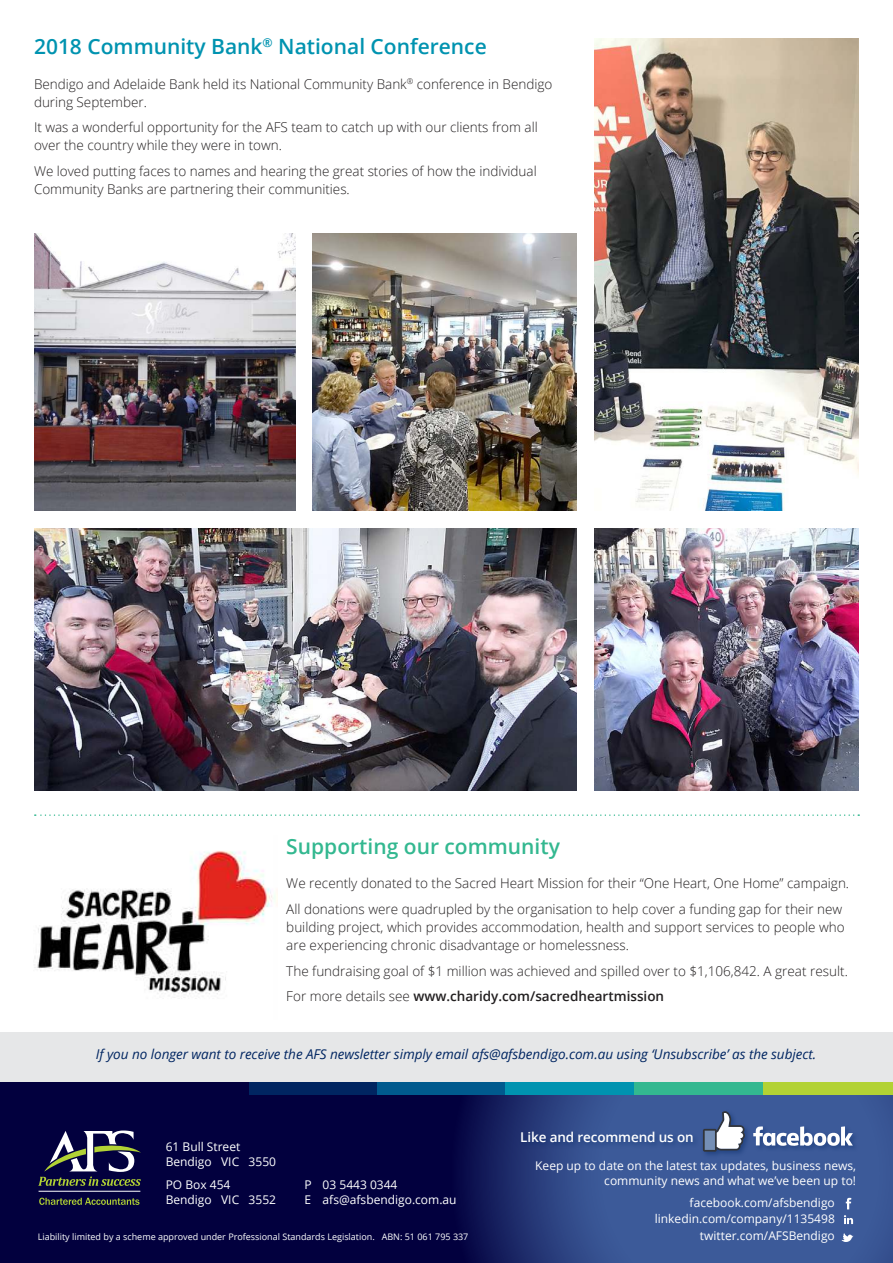
<style>
.page{position:relative;width:893px;height:1263px;background:#fff}
.page>*{position:absolute;margin:0;border:0;box-sizing:border-box;transform-origin:0 0}
.t1{font:600 21px "Open Sans";color:#0093b0}
.t2{font:600 21px "Open Sans";color:#33b890}
.t3{font:300 13.5px/18px "Open Sans";color:#221f20}
.t4{font:italic 13.5px "Open Sans";letter-spacing:-.005em;color:#002561}
.t5{font:600 13.5px "Open Sans";letter-spacing:-.01em;color:#fff}
.t6{font:12px/15px "Open Sans";color:#fff}
.t7{font:9px "Open Sans";color:#fff}
.s1{font-weight:600}
</style>
<div class="page">
<div style="left:0;top:1032px;width:893px;height:50px;background:#e6e7e8"></div>
<img style="left:313px;top:234px;width:263px;height:277px">
<img style="left:594px;top:38px;width:264px;height:473px">
<svg style="left:0;top:1095px;width:893px;height:168px;background:#17205f"></svg>
<svg style="left:39px;top:1198px;width:101px;height:7px"></svg>
<hr style="left:39px;top:1191px;width:101px;height:1px;background:#fff">
<svg style="left:38px;top:1130px;width:103px;height:56px;background:#41445c"></svg>
<div style="left:519px;top:1109px;width:340px;height:50px;background:#002561;opacity:.4"></div>
<svg style="left:753px;top:1125px;width:100px;height:21px"></svg>
<svg style="left:703px;top:1111px;width:42px;height:41px"></svg>
<svg style="left:846px;top:1198px;width:5px;height:11px"></svg>
<svg style="left:841px;top:1233px;width:12px;height:9px"></svg>
<svg style="left:844px;top:1215px;width:9px;height:9px"></svg>
<div style="left:634px;top:1082px;width:130px;height:13px;background:#33b890"></div>
<div style="left:764px;top:1082px;width:129px;height:13px;background:#b2d234"></div>
<div style="left:505px;top:1082px;width:129px;height:13px;background:#0093b0"></div>
<div style="left:376px;top:1082px;width:129px;height:13px;background:#005a8e"></div>
<div style="left:248px;top:1082px;width:128px;height:13px;background:#002561"></div>
<div style="left:0;top:1082px;width:248px;height:13px;background:#02003e"></div>
<svg style="left:35px;top:814px;width:824px;height:2px"></svg>
<img style="left:34px;top:851px;width:243px;height:148px">
<img style="left:34px;top:234px;width:262px;height:277px">
<img style="left:594px;top:528px;width:264px;height:262px">
<img style="left:34px;top:528px;width:542px;height:262px">
<h1 class="t1" style="left:34px;top:38px;width:454px">2018 Community Bank<sup>®</sup> National Conference</h1>
<p class="t3" style="left:34px;top:76px;width:520px">Bendigo and Adelaide Bank held its National Community Bank<sup>®</sup> conference in Bendigo during September.</p>
<p class="t3" style="left:34px;top:120px;width:505px">It was a wonderful opportunity for the AFS team to catch up with our clients from all over the country while they were in town.</p>
<p class="t3" style="left:34px;top:163px;width:504px">We loved putting faces to names and hearing the great stories of how the individual<br>Community Banks are partnering their communities.</p>
<h1 class="t2" style="left:286px;top:838px;width:275px">Supporting our community</h1>
<p class="t3" style="left:286px;top:872px;width:564px;line-height:25.7px">We recently donated to the Sacred Heart Mission for their “One Heart, One Home” campaign.<br>All donations were quadrupled by the organisation to help cover a funding gap for their new</p>
<p class="t3" style="left:286px;top:919px;width:560px">building project, which provides accommodation, health and support services to people who are experiencing chronic disadvantage or homelessness.</p>
<p class="t3" style="left:286px;top:957px;width:563px;line-height:25.7px">The fundraising goal of $1 million was achieved and spilled over to $1,106,842. A great result.<br>For more details see <span class="s1">www.charidy.com/sacredheartmission</span></p>
<p class="t4" style="left:96px;top:1044px;width:722px">If you no longer want to receive the AFS newsletter simply email afs@afsbendigo.com.au using ‘Unsubscribe’ as the subject.</p>
<p class="t6" style="left:166px;top:1139px;width:112px">61 Bull Street<br>Bendigo VIC 3550</p>
<p class="t6" style="left:166px;top:1179px;width:112px">PO Box 454<br>Bendigo VIC 3552</p>
<p class="t6" style="left:305px;top:1178px;width:153px">P 03 5443 0344<br>E afs@afsbendigo.com.au</p>
<p class="t7" style="left:38px;top:1230px;width:432px">Liability limited by a scheme approved under Professional Standards Legislation. ABN: 51 061 795 337</p>
<p class="t5" style="left:520px;top:1132px;width:175px">Like and recommend us on</p>
<p class="t6" style="left:535px;top:1160px;width:322px;line-height:14.4px;text-align:right">Keep up to date on the latest tax updates, business news, community news and what we’ve been up to!</p>
<p class="t6" style="left:655px;top:1195px;width:181px;line-height:16.5px;text-align:right">facebook.com/afsbendigo linkedin.com/company/1135498 twitter.com/AFSBendigo</p>
</div>
